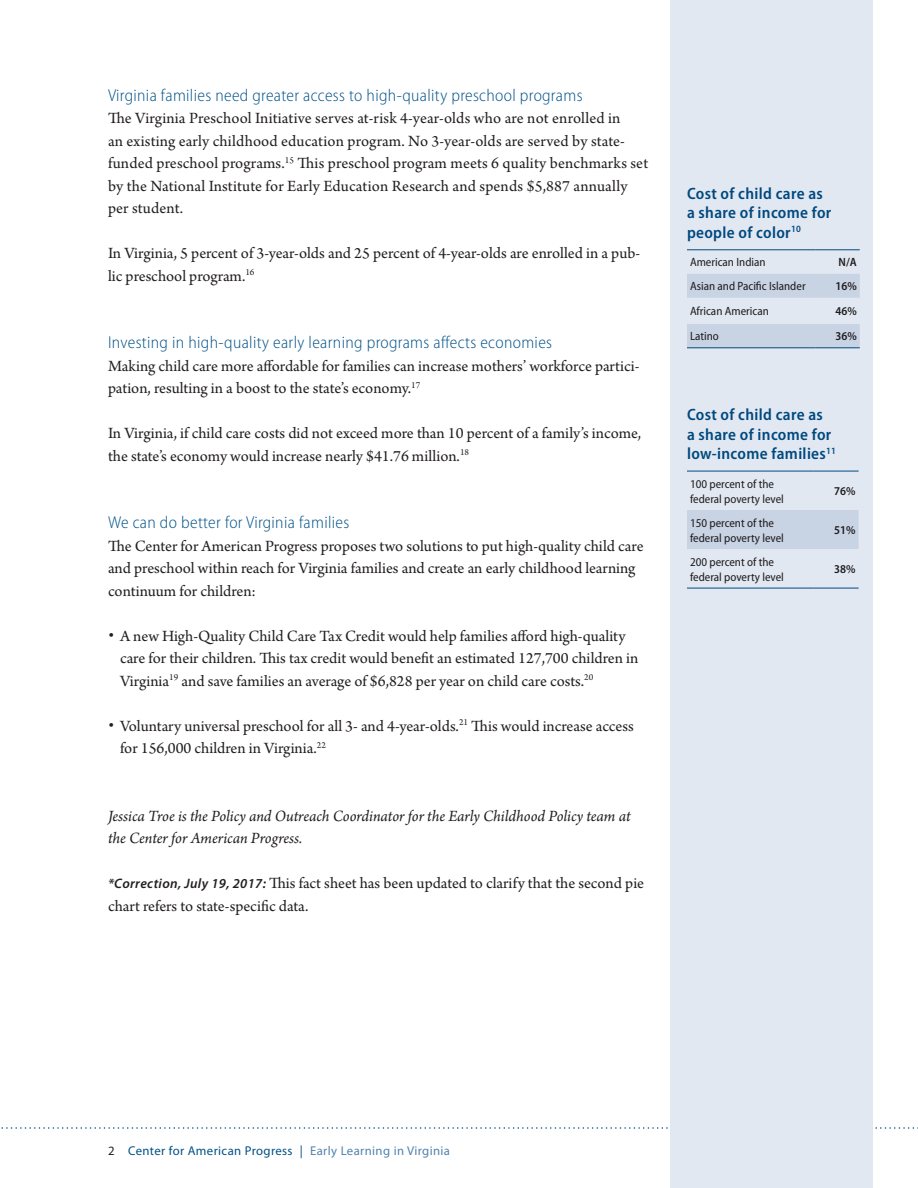
<style>
.page{position:relative;width:918px;height:1188px;background:#fff}
.page>*{position:absolute;margin:0;border:0;box-sizing:border-box;transform-origin:0 0}
.Header2{font:300 semi-condensed 17.25px "Myriad Pro";letter-spacing:.02em;color:#005187}
.Body{font:16.5px/22.5px "Arno Pro";color:#231f20}
.Body-2{font:italic 16.5px/22.5px "Arno Pro";letter-spacing:-.005em;color:#231f20}
.t1{font:600 semi-condensed 16.5px/19.5px "Myriad Pro";letter-spacing:.02em;color:#005187}
.t2{font:12.75px "Myriad Pro";letter-spacing:.03em;color:#005187}
.t3{font:semi-condensed 12px/15px "Myriad Pro";color:#231f20}
.t4{font:600 semi-condensed 12px "Myriad Pro";color:#231f20}
.s1{font-family:"Myriad Pro";font-weight:600;font-style:italic;font-size:13.65px}
.s2{color:#231f20}
.s3{color:#5083af}
</style>
<div class="page">
<svg style="left:1px;top:1127px;width:917px;height:2px"></svg>
<div style="left:670px;top:0;width:203px;height:1188px;background:#e2e8f1"></div>
<svg style="left:687px;top:274px;width:173px;height:74px"></svg>
<hr style="left:687px;top:250px;width:129px;height:1px;background:#005187">
<hr style="left:816px;top:250px;width:44px;height:1px;background:#005187">
<hr style="left:687px;top:348px;width:129px;height:1px;background:#005187">
<hr style="left:816px;top:348px;width:44px;height:1px;background:#005187">
<svg style="left:687px;top:510px;width:172px;height:78px"></svg>
<hr style="left:687px;top:471px;width:126px;height:1px;background:#005187">
<hr style="left:813px;top:471px;width:46px;height:1px;background:#005187">
<hr style="left:687px;top:588px;width:126px;height:1px;background:#005187">
<hr style="left:813px;top:588px;width:46px;height:1px;background:#005187">
<p class="Header2" style="left:108px;top:85px;width:476px">Virginia families need greater access to high-quality preschool programs</p>
<p class="Body" style="left:108px;top:108px;width:542px">The Virginia Preschool Initiative serves at-risk 4-year-olds who are not enrolled in<br>an existing early childhood education program. No 3-year-olds are served by state&shy;funded preschool programs.<sup>15</sup> This preschool program meets 6 quality benchmarks set by the National Institute for Early Education Research and spends $5,887 annually per student.</p>
<p class="Body" style="left:108px;top:243px;width:534px">In Virginia, 5 percent of 3-year-olds and 25 percent of 4-year-olds are enrolled in a pub&shy;lic preschool program.<sup>16</sup></p>
<p class="Header2" style="left:108px;top:333px;width:446px">Investing in high-quality early learning programs affects economies</p>
<p class="Body" style="left:108px;top:355px;width:533px">Making child care more affordable for families can increase mothers’ workforce partici&shy;pation, resulting in a boost to the state’s economy.<sup>17</sup></p>
<p class="Body" style="left:108px;top:423px;width:535px">In Virginia, if child care costs did not exceed more than 10 percent of a family’s income, the state’s economy would increase nearly $41.76 million.<sup>18</sup></p>
<p class="Header2" style="left:108px;top:513px;width:243px">We can do better for Virginia families</p>
<p class="Body" style="left:108px;top:535px;width:537px">The Center for American Progress proposes two solutions to put high-quality child care and preschool within reach for Virginia families and create an early childhood learning continuum for children:</p>
<p class="Body" style="left:120px;top:625px;width:520px;text-indent:-12px">• A new High-Quality Child Care Tax Credit would help families afford high-quality care for their children. This tax credit would benefit an estimated 127,700 children in<br>Virginia<sup>19</sup> and save families an average of $6,828 per year on child care costs.<sup>20</sup></p>
<p class="Body" style="left:120px;top:715px;width:515px;text-indent:-12px">• Voluntary universal preschool for all 3- and 4-year-olds.<sup>21</sup> This would increase access for 156,000 children in Virginia.<sup>22</sup></p>
<p class="Body-2" style="left:108px;top:805px;width:524px">Jessica Troe is the Policy and Outreach Coordinator for the Early Childhood Policy team at the Center for American Progress.</p>
<p class="Body" style="left:108px;top:873px;width:538px"><span class="s1">*Correction, July 19, 2017:</span> This fact sheet has been updated to clarify that the second pie chart refers to state-specific data.</p>
<p class="t1" style="left:687px;top:184px;width:146px">Cost of child care as a share of income for people of color<sup>10</sup></p>
<p class="t3" style="left:690px;top:255px;width:77px">American Indian</p>
<p class="t4" style="left:839px;top:256px;width:20px">N/A</p>
<p class="t3" style="left:690px;top:279px;width:117px">Asian and Pacific Islander</p>
<p class="t4" style="left:835px;top:280px;width:23px">16%</p>
<p class="t3" style="left:690px;top:304px;width:80px">African American</p>
<p class="t4" style="left:835px;top:305px;width:23px">46%</p>
<p class="t3" style="left:690px;top:329px;width:30px">Latino</p>
<p class="t4" style="left:835px;top:330px;width:23px">36%</p>
<p class="t1" style="left:687px;top:405px;width:150px">Cost of child care as<br>a share of income for low-income families<sup>11</sup></p>
<p class="t3" style="left:690px;top:476px;width:95px">100 percent of the federal poverty level</p>
<p class="t4" style="left:834px;top:484px;width:23px">76%</p>
<p class="t3" style="left:690px;top:515px;width:95px">150 percent of the federal poverty level</p>
<p class="t4" style="left:834px;top:523px;width:23px">51%</p>
<p class="t3" style="left:690px;top:554px;width:95px">200 percent of the federal poverty level</p>
<p class="t4" style="left:834px;top:562px;width:23px">38%</p>
<p class="t2" style="left:108px;top:1143px;width:344px"><span class="s2">2</span> Center for American Progress | <span class="s3">Early Learning in Virginia</span></p>
</div>
